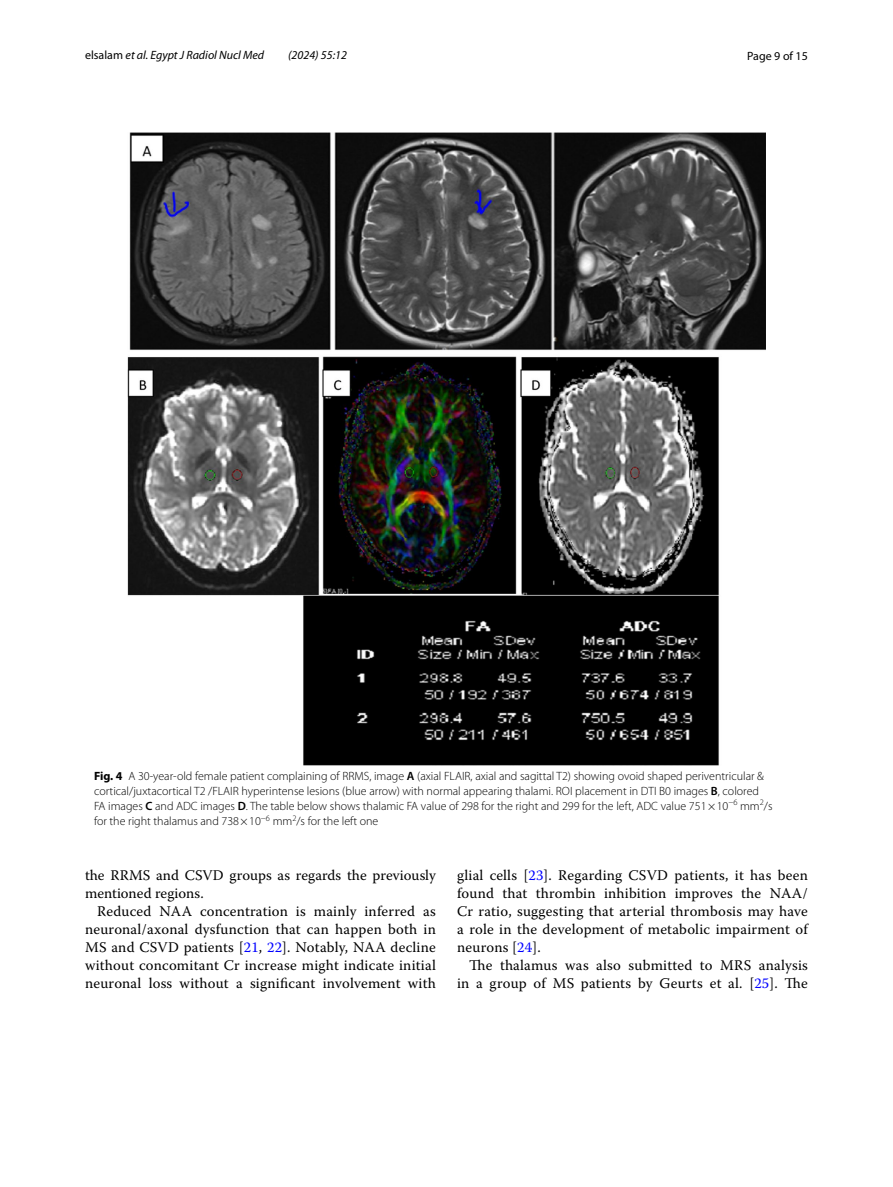
<style>
.page{position:relative;width:893px;height:1187px;background:#fff}
.page>*{position:absolute;margin:0;border:0;box-sizing:border-box;transform-origin:0 0}
.t1{font:14.7px/18px "Warnock Pro";letter-spacing:.015em;color:#000;text-align:justify}
.t2{font:300 12px/15px "Myriad Pro";color:#000}
.t3{font:italic 12px "Myriad Pro";color:#000}
.t4{font:12px "Myriad Pro";color:#000}
.s1{font-style:normal}
.s2{font-weight:700}
.s3{font-weight:600}
.s4{color:#00f}
</style>
<div class="page">
<img style="left:128px;top:133px;width:637px;height:632px">
<p class="t3" style="left:85px;top:48px;width:181px"><span class="s1">elsalam</span> et al. Egypt J Radiol Nucl Med</p>
<p class="t3" style="left:288px;top:48px;width:60px">(2024) 55:12</p>
<p class="t4" style="left:747px;top:48px;width:62px">Page 9 of 15</p>
<p class="t2" style="left:94px;top:769px;width:680px"><span class="s2">Fig. 4</span> A 30-year-old female patient complaining of RRMS, image <span class="s3">A</span> (axial FLAIR, axial and sagittal T2) showing ovoid shaped periventricular &amp; cortical/juxtacortical T2 /FLAIR hyperintense lesions (blue arrow) with normal appearing thalami. ROI placement in DTI B0 images <span class="s3">B</span>, colored FA images <span class="s3">C</span> and ADC images <span class="s3">D</span>. The table below shows thalamic FA value of 298 for the right and 299 for the left, ADC value 751× -10<sup>−6</sup> mm<sup>2</sup>/s for the right thalamus and 738× -10<sup>−6</sup> mm<sup>2</sup>/s for the left one</p>
<p class="t1" style="left:85px;top:866px;width:352px">the RRMS and CSVD groups as regards the previously mentioned regions.</p>
<p class="t1" style="left:85px;top:902px;width:352px;text-indent:12px">Reduced NAA concentration is mainly inferred as neuronal/axonal dysfunction that can happen both in MS and CSVD patients [<span class="s4">21</span>, <span class="s4">22</span>]. Notably, NAA decline without concomitant Cr increase might indicate initial neuronal loss without a significant involvement with</p>
<p class="t1" style="left:457px;top:866px;width:352px">glial cells [<span class="s4">23</span>]. Regarding CSVD patients, it has been found that thrombin inhibition improves the NAA/ Cr ratio, suggesting that arterial thrombosis may have a role in the development of metabolic impairment of neurons [<span class="s4">24</span>].</p>
<p class="t1" style="left:457px;top:956px;width:352px;text-align:right">The thalamus was also submitted to MRS analysis in a group of MS patients by Geurts et al. [<span class="s4">25</span>]. The</p>
</div>
